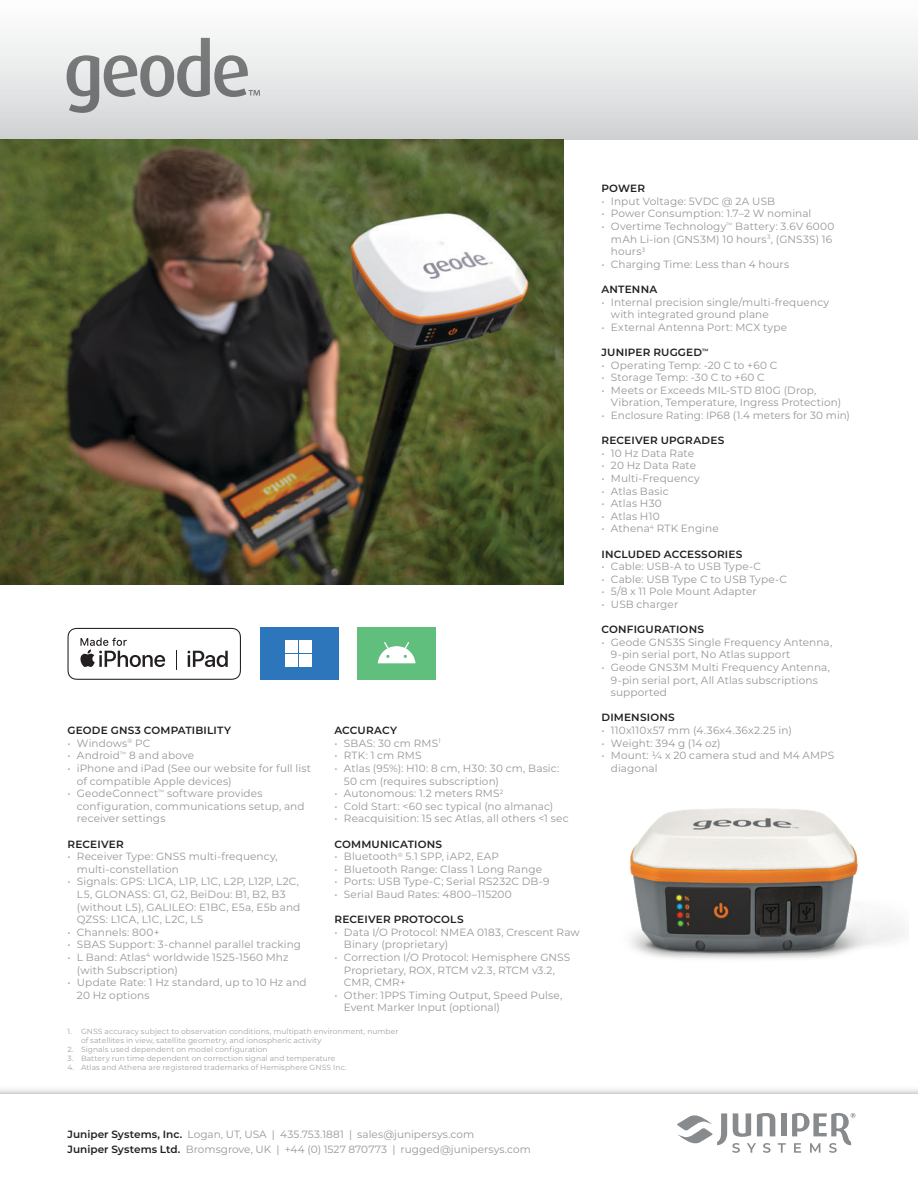
<style>
.page{position:relative;width:918px;height:1188px;background:#fff}
.page>*{position:absolute;margin:0;border:0;box-sizing:border-box;transform-origin:0 0}
.t1{font:10.5px/12.6px "Montserrat";letter-spacing:.01em;color:#949698}
.t2{font:600 10.5px "Montserrat";letter-spacing:.015em;color:#231f20}
.t3{font:7.5px/9px "Montserrat";letter-spacing:.015em;color:#9ea0a2}
.s1{font-weight:600;color:#231f20}
</style>
<div class="page">
<div style="left:0;top:0;width:918px;height:140px;background:linear-gradient(to bottom,#fff,#d2d3d5)"></div>
<svg style="left:68px;top:628px;width:173px;height:52px"></svg>
<img style="left:630px;top:808px;width:275px;height:151px">
<img style="left:0;top:140px;width:564px;height:445px">
<svg style="left:67px;top:38px;width:193px;height:75px"></svg>
<div style="left:260px;top:628px;width:79px;height:52px;background:#2d76bc"></div>
<div style="left:285px;top:641px;width:13px;height:12px;background:#fff"></div>
<div style="left:299px;top:641px;width:12px;height:12px;background:#fff"></div>
<div style="left:285px;top:654px;width:13px;height:13px;background:#fff"></div>
<div style="left:299px;top:654px;width:12px;height:13px;background:#fff"></div>
<div style="left:357px;top:628px;width:79px;height:52px;background:#60bf7d"></div>
<svg style="left:378px;top:642px;width:37px;height:21px"></svg>
<svg style="left:0;top:1089px;width:918px;height:5px"></svg>
<div style="left:781px;top:1113px;width:6px;height:23px;background:#888b8e"></div>
<svg style="left:677px;top:1113px;width:109px;height:40px"></svg>
<svg style="left:792px;top:1113px;width:63px;height:40px"></svg>
<p class="t2" style="left:68px;top:723px;width:165px">GEODE GNS3 COMPATIBILITY</p>
<p class="t1" style="left:68px;top:736px;width:85px">• Windows<sup>®</sup> PC</p>
<p class="t1" style="left:68px;top:749px;width:128px">• Android<sup>™</sup> 8 and above</p>
<p class="t1" style="left:77px;top:762px;width:236px;text-indent:-9px">• iPhone and iPad (See our website for full list of compatible Apple devices)</p>
<p class="t1" style="left:77px;top:787px;width:229px;text-indent:-9px">• GeodeConnect<sup>™</sup> software provides configuration, communications setup, and receiver settings</p>
<p class="t2" style="left:68px;top:836px;width:58px">RECEIVER</p>
<p class="t1" style="left:77px;top:850px;width:202px;text-indent:-9px">• Receiver Type: GNSS multi-frequency, multi-constellation</p>
<p class="t1" style="left:77px;top:875px;width:225px;text-indent:-9px">• Signals: GPS: L1CA, L1P, L1C, L2P, L12P, L2C, L5, GLONASS: G1, G2, BeiDou: B1, B2, B3 (without L5), GALILEO: E1BC, E5a, E5b and QZSS: L1CA, L1C, L2C, L5</p>
<p class="t1" style="left:68px;top:925px;width:94px">• Channels: 800+</p>
<p class="t1" style="left:68px;top:938px;width:235px">• SBAS Support: 3-channel parallel tracking</p>
<p class="t1" style="left:77px;top:951px;width:213px;text-indent:-9px">• L Band: Atlas<sup>4</sup> worldwide 1525-1560 Mhz (with Subscription)</p>
<p class="t1" style="left:77px;top:976px;width:231px;text-indent:-9px">• Update Rate: 1 Hz standard, up to 10 Hz and<br>20 Hz options</p>
<p class="t2" style="left:334px;top:723px;width:64px">ACCURACY</p>
<p class="t1" style="left:334px;top:736px;width:108px">• SBAS: 30 cm RMS<sup>1</sup></p>
<p class="t1" style="left:334px;top:749px;width:89px">• RTK: 1 cm RMS</p>
<p class="t1" style="left:344px;top:762px;width:217px;text-indent:-9px">• Atlas (95%): H10: 8 cm, H30: 30 cm, Basic:<br>50 cm (requires subscription)</p>
<p class="t1" style="left:334px;top:787px;width:170px">• Autonomous: 1.2 meters RMS<sup>2</sup></p>
<p class="t1" style="left:334px;top:799px;width:220px">• Cold Start: &lt;60 sec typical (no almanac)</p>
<p class="t1" style="left:334px;top:812px;width:236px">• Reacquisition: 15 sec Atlas, all others &lt;1 sec</p>
<p class="t2" style="left:334px;top:836px;width:109px">COMMUNICATIONS</p>
<p class="t1" style="left:334px;top:850px;width:166px">• Bluetooth<sup>®</sup> 5.1 SPP, iAP2, EAP</p>
<p class="t1" style="left:334px;top:862px;width:209px">• Bluetooth Range: Class 1 Long Range</p>
<p class="t1" style="left:334px;top:875px;width:216px">• Ports: USB Type-C; Serial RS232C DB-9</p>
<p class="t1" style="left:334px;top:888px;width:179px">• Serial Baud Rates: 4800–115200</p>
<p class="t2" style="left:334px;top:912px;width:131px">RECEIVER PROTOCOLS</p>
<p class="t1" style="left:344px;top:925px;width:237px;text-indent:-9px">• Data I/O Protocol: NMEA 0183, Crescent Raw<br>Binary (proprietary)</p>
<p class="t1" style="left:344px;top:951px;width:228px;text-indent:-9px">• Correction I/O Protocol: Hemisphere GNSS<br>Proprietary, ROX, RTCM v2.3, RTCM v3.2,<br>CMR, CMR+</p>
<p class="t1" style="left:344px;top:988px;width:220px;text-indent:-9px">• Other: 1PPS Timing Output, Speed Pulse,<br>Event Marker Input (optional)</p>
<p class="t3" style="left:81px;top:1026px;width:319px;text-indent:-14px">1. GNSS accuracy subject to observation conditions, multipath environment, number of satellites in view, satellite geometry, and ionospheric activity</p>
<p class="t3" style="left:68px;top:1044px;width:202px">2. Signals used dependent on model configuration</p>
<p class="t3" style="left:68px;top:1053px;width:269px">3. Battery run time dependent on correction signal and temperature</p>
<p class="t3" style="left:68px;top:1062px;width:281px">4. Atlas and Athena are registered trademarks of Hemisphere GNSS Inc.</p>
<p class="t2" style="left:602px;top:181px;width:45px">POWER</p>
<p class="t1" style="left:602px;top:194px;width:175px">• Input Voltage: 5VDC @ 2A USB</p>
<p class="t1" style="left:602px;top:207px;width:211px">• Power Consumption: 1.7–2 W nominal</p>
<p class="t1" style="left:611px;top:220px;width:225px;text-indent:-9px">• Overtime Technology<sup>™</sup> Battery: 3.6V 6000 mAh Li-ion (GNS3M) 10 hours<sup>3</sup>, (GNS3S) 16 hours<sup>3</sup></p>
<p class="t1" style="left:602px;top:257px;width:189px">• Charging Time: Less than 4 hours</p>
<p class="t2" style="left:602px;top:282px;width:57px">ANTENNA</p>
<p class="t1" style="left:611px;top:295px;width:220px;text-indent:-9px">• Internal precision single/multi-frequency with integrated ground plane</p>
<p class="t1" style="left:602px;top:320px;width:187px">• External Antenna Port: MCX type</p>
<p class="t2" style="left:602px;top:345px;width:109px">JUNIPER RUGGED<sup>™</sup></p>
<p class="t1" style="left:602px;top:358px;width:178px">• Operating Temp: -20 C to +60 C</p>
<p class="t1" style="left:602px;top:371px;width:165px">• Storage Temp: -30 C to +60 C</p>
<p class="t1" style="left:611px;top:383px;width:232px;text-indent:-9px">• Meets or Exceeds MIL-STD 810G (Drop,<br>Vibration, Temperature, Ingress Protection)</p>
<p class="t1" style="left:602px;top:409px;width:250px">• Enclosure Rating: IP68 (1.4 meters for 30 min)</p>
<p class="t2" style="left:602px;top:433px;width:124px">RECEIVER UPGRADES</p>
<p class="t1" style="left:602px;top:446px;width:94px">• 10 Hz Data Rate</p>
<p class="t1" style="left:602px;top:459px;width:96px">• 20 Hz Data Rate</p>
<p class="t1" style="left:602px;top:472px;width:100px">• Multi-Frequency</p>
<p class="t1" style="left:602px;top:484px;width:69px">• Atlas Basic</p>
<p class="t1" style="left:602px;top:497px;width:62px">• Atlas H30</p>
<p class="t1" style="left:602px;top:509px;width:60px">• Atlas H10</p>
<p class="t1" style="left:602px;top:522px;width:119px">• Athena<sup>4</sup> RTK Engine</p>
<p class="t2" style="left:602px;top:546px;width:142px">INCLUDED ACCESSORIES</p>
<p class="t1" style="left:602px;top:560px;width:161px">• Cable: USB-A to USB Type-C</p>
<p class="t1" style="left:602px;top:572px;width:187px">• Cable: USB Type C to USB Type-C</p>
<p class="t1" style="left:602px;top:585px;width:157px">• 5/8 x 11 Pole Mount Adapter</p>
<p class="t1" style="left:602px;top:598px;width:78px">• USB charger</p>
<p class="t2" style="left:602px;top:622px;width:104px">CONFIGURATIONS</p>
<p class="t1" style="left:611px;top:635px;width:223px;text-indent:-9px">• Geode GNS3S Single Frequency Antenna,<br>9-pin serial port, No Atlas support</p>
<p class="t1" style="left:611px;top:661px;width:221px;text-indent:-9px">• Geode GNS3M Multi Frequency Antenna,<br>9-pin serial port, All Atlas subscriptions supported</p>
<p class="t2" style="left:602px;top:710px;width:75px">DIMENSIONS</p>
<p class="t1" style="left:602px;top:724px;width:192px">• 110x110x57 mm (4.36x4.36x2.25 in)</p>
<p class="t1" style="left:602px;top:736px;width:121px">• Weight: 394 g (14 oz)</p>
<p class="t1" style="left:611px;top:749px;width:225px;text-indent:-9px">• Mount: ¼ x 20 camera stud and M4 AMPS diagonal</p>
<p class="t1" style="left:68px;top:1127px;width:408px"><span class="s1">Juniper Systems, Inc.</span> Logan, UT, USA | 435.753.1881 | sales@junipersys.com</p>
<p class="t1" style="left:68px;top:1142px;width:465px"><span class="s1">Juniper Systems Ltd.</span> Bromsgrove, UK | +44 (0) 1527 870773 | rugged@junipersys.com</p>
</div>
